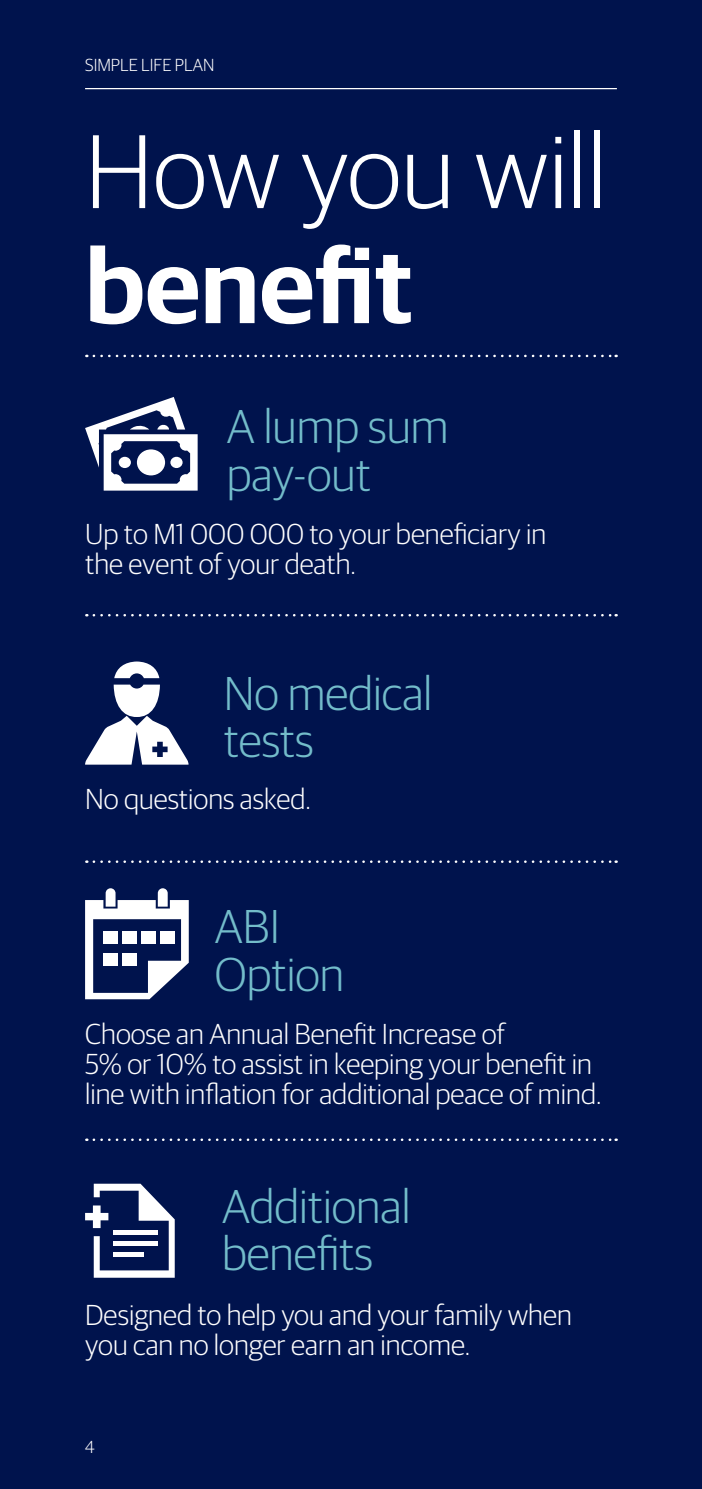
<style>
.page{position:relative;width:702px;height:1489px;background:#fff}
.page>*{position:absolute;margin:0;border:0;box-sizing:border-box;transform-origin:0 0}
.t1{font:300 105px "Guardian Sans";color:#fff}
.t2{font:600 105px "Guardian Sans";color:#fff}
.t3{font:300 47.5px/47.5px "Guardian Sans";color:#73bcca}
.t4{font:300 29px/30px "Guardian Sans";color:#fff}
.t5{font:300 17.5px "Guardian Sans";color:#fff}
</style>
<div class="page">
<div style="left:0;top:0;width:702px;height:1488px;background:#00134d"></div>
<hr style="left:85px;top:88px;width:532px;height:1px;background:#fff">
<svg style="left:85px;top:1183px;width:90px;height:94px"></svg>
<div style="left:113px;top:1229px;width:45px;height:5px;background:#fff"></div>
<div style="left:113px;top:1240px;width:45px;height:5px;background:#fff"></div>
<div style="left:113px;top:1251px;width:31px;height:5px;background:#fff"></div>
<svg style="left:114px;top:661px;width:45px;height:17px"></svg>
<svg style="left:85px;top:684px;width:103px;height:80px"></svg>
<svg style="left:85px;top:397px;width:113px;height:93px"></svg>
<svg style="left:94px;top:355px;width:522px;height:2px"></svg>
<svg style="left:94px;top:614px;width:522px;height:2px"></svg>
<svg style="left:94px;top:860px;width:522px;height:2px"></svg>
<svg style="left:94px;top:1138px;width:522px;height:2px"></svg>
<svg style="left:85px;top:888px;width:104px;height:111px"></svg>
<div style="left:103px;top:930px;width:15px;height:13px;background:#fff"></div>
<div style="left:122px;top:930px;width:15px;height:13px;background:#fff"></div>
<div style="left:141px;top:930px;width:15px;height:13px;background:#fff"></div>
<div style="left:160px;top:930px;width:15px;height:13px;background:#fff"></div>
<div style="left:103px;top:953px;width:15px;height:12px;background:#fff"></div>
<div style="left:122px;top:953px;width:15px;height:12px;background:#fff"></div>
<p class="t5" style="left:85px;top:52px;width:131px">SIMPLE LIFE PLAN</p>
<h1 class="t1" style="left:85px;top:99px;width:522px">How you will</h1>
<h1 class="t2" style="left:85px;top:209px;width:329px">benefit</h1>
<h2 class="t3" style="left:227px;top:400px;width:223px">A lump sum pay-out</h2>
<p class="t4" style="left:85px;top:517px;width:462px">Up to M1 000 000 to your beneficiary in the event of your death.</p>
<h2 class="t3" style="left:224px;top:666px;width:210px">No medical tests</h2>
<p class="t4" style="left:85px;top:781px;width:227px">No questions asked.</p>
<h2 class="t3" style="left:215px;top:900px;width:131px">ABI<br>Option</h2>
<p class="t4" style="left:85px;top:1017px;width:518px">Choose an Annual Benefit Increase of<br>5% or 10% to assist in keeping your benefit in line with inflation for additional peace of mind.</p>
<h2 class="t3" style="left:222px;top:1179px;width:190px">Additional benefits</h2>
<p class="t4" style="left:85px;top:1298px;width:488px">Designed to help you and your family when you can no longer earn an income.</p>
<p class="t5" style="left:85px;top:1434px;width:11px">4</p>
</div>
